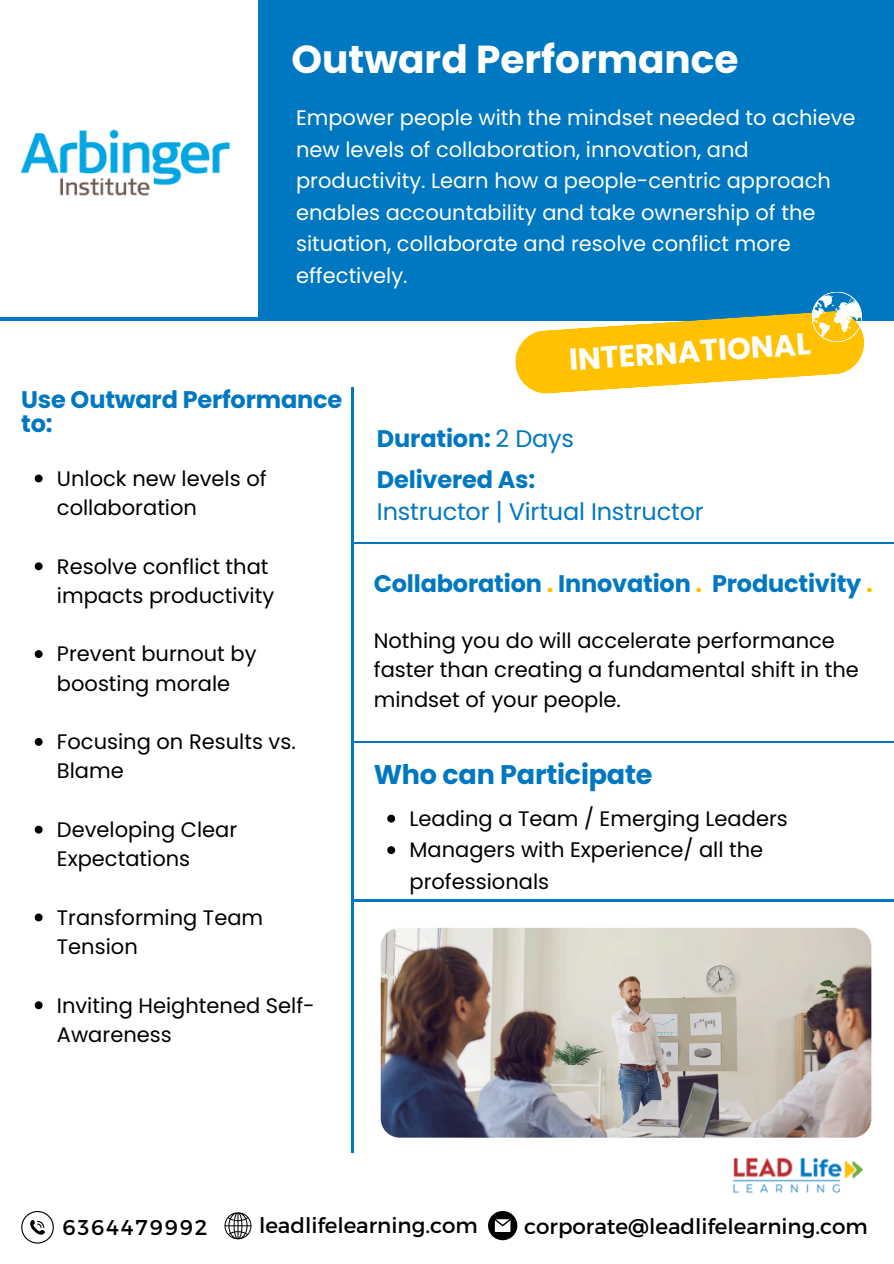
<style>
.page{position:relative;width:894px;height:1264px;background:#fff}
.page>*{position:absolute;margin:0;border:0;box-sizing:border-box;transform-origin:0 0}
.t1{font:700 39px "Poppins";color:#fff}
.t2{font:700 30.45px "Poppins";color:#fff}
.t3{font:700 27px "Poppins";letter-spacing:-.01em;color:#0078c1}
.t4{font:700 24px/24.8px "Poppins";letter-spacing:-.01em;color:#0078c1}
.t5{font:24px/32.7px "Poppins";letter-spacing:-.01em;color:#0078c1}
.t6{font:21.45px "Montserrat";color:#000}
.t7{font:21.45px "Montserrat";letter-spacing:.09em;color:#000}
.t8{font:21px/29.2px "Poppins";color:#000}
.t9{font:21px/31.5px "Poppins";color:#fff}
.t10{font:21px/31.5px "Poppins";color:#000001}
.s1{font-weight:400}
.s2{font-weight:700}
.s3{color:#ffc100}
</style>
<div class="page">
<svg style="left:488px;top:1211px;width:29px;height:29px"></svg>
<svg style="left:224px;top:1212px;width:27px;height:27px"></svg>
<svg style="left:21px;top:1211px;width:33px;height:32px"></svg>
<hr style="left:351px;top:387px;width:2px;height:765px;background:#0078c1">
<div style="left:258px;top:0;width:635px;height:319px;background:#0078c1"></div>
<hr style="left:0;top:318px;width:893px;height:2px;background:#0078c1">
<img style="left:732px;top:1157px;width:132px;height:36px">
<img style="left:21px;top:129px;width:209px;height:67px">
<svg style="left:514px;top:291px;width:350px;height:103px"></svg>
<hr style="left:352px;top:741px;width:541px;height:1px;background:#0078c1">
<hr style="left:354px;top:899px;width:539px;height:2px;background:#0078c1">
<hr style="left:352px;top:542px;width:541px;height:2px;background:#0078c1">
<img style="left:380px;top:927px;width:490px;height:210px;border-radius:19px">
<svg style="left:387px;top:814px;width:8px;height:8px"></svg>
<svg style="left:387px;top:846px;width:8px;height:8px"></svg>
<svg style="left:35px;top:474px;width:8px;height:8px"></svg>
<svg style="left:35px;top:562px;width:8px;height:8px"></svg>
<svg style="left:35px;top:650px;width:8px;height:8px"></svg>
<svg style="left:35px;top:738px;width:8px;height:7px"></svg>
<svg style="left:35px;top:825px;width:8px;height:8px"></svg>
<svg style="left:35px;top:913px;width:8px;height:8px"></svg>
<svg style="left:35px;top:1001px;width:8px;height:8px"></svg>
<p class="t1" style="left:291px;top:32px;width:448px">Outward Performance</p>
<p class="t9" style="left:296px;top:102px;width:561px">Empower people with the mindset needed to achieve new levels of collaboration, innovation, and productivity. Learn how a people-centric approach enables accountability and take ownership of the situation, collaborate and resolve conflict more effectively.</p>
<p class="t4" style="left:21px;top:387px;width:322px">Use Outward Performance to:</p>
<h5 class="t8" style="left:57px;top:464px;width:211px">Unlock new levels of collaboration</h5>
<h4 class="t8" style="left:57px;top:551px;width:219px">Resolve conflict that impacts productivity</h4>
<p class="t8" style="left:57px;top:639px;width:201px">Prevent burnout by boosting morale</p>
<h3 class="t8" style="left:57px;top:727px;width:240px">Focusing on Results vs.<br>Blame</h3>
<p class="t8" style="left:57px;top:815px;width:182px">Developing Clear<br>Expectations</p>
<p class="t8" style="left:57px;top:902px;width:208px">Transforming Team<br>Tension</p>
<p class="t8" style="left:57px;top:990px;width:259px">Inviting Heightened Self-<br>Awareness</p>
<p class="t2" style="left:567px;top:339px;width:243px;rotate:-4deg">INTERNATIONAL</p>
<p class="t4" style="left:377px;top:426px;width:198px">Duration: <span class="s1">2 Days</span></p>
<p class="t5" style="left:377px;top:463px;width:328px"><span class="s2">Delivered As:<br></span>Instructor | Virtual Instructor</p>
<p class="t4" style="left:373px;top:571px;width:500px">Collaboration <span class="s3">.</span> Innovation <span class="s3">.</span> Productivity <span class="s3">.</span></p>
<p class="t8" style="left:373px;top:626px;width:486px">Nothing you do will accelerate performance faster than creating a fundamental shift in the mindset of your people.</p>
<p class="t3" style="left:373px;top:756px;width:280px">Who can Participate</p>
<p class="t10" style="left:409px;top:802px;width:380px">Leading a Team / Emerging Leaders</p>
<p class="t10" style="left:409px;top:834px;width:355px">Managers with Experience/ all the professionals</p>
<h4 class="t7" style="left:63px;top:1213px;width:146px">6364479992</h4>
<h2 class="t6" style="left:259px;top:1211px;width:220px">leadlifelearning.com</h2>
<p class="t6" style="left:524px;top:1212px;width:345px">corporate@leadlifelearning.com</p>
</div>
